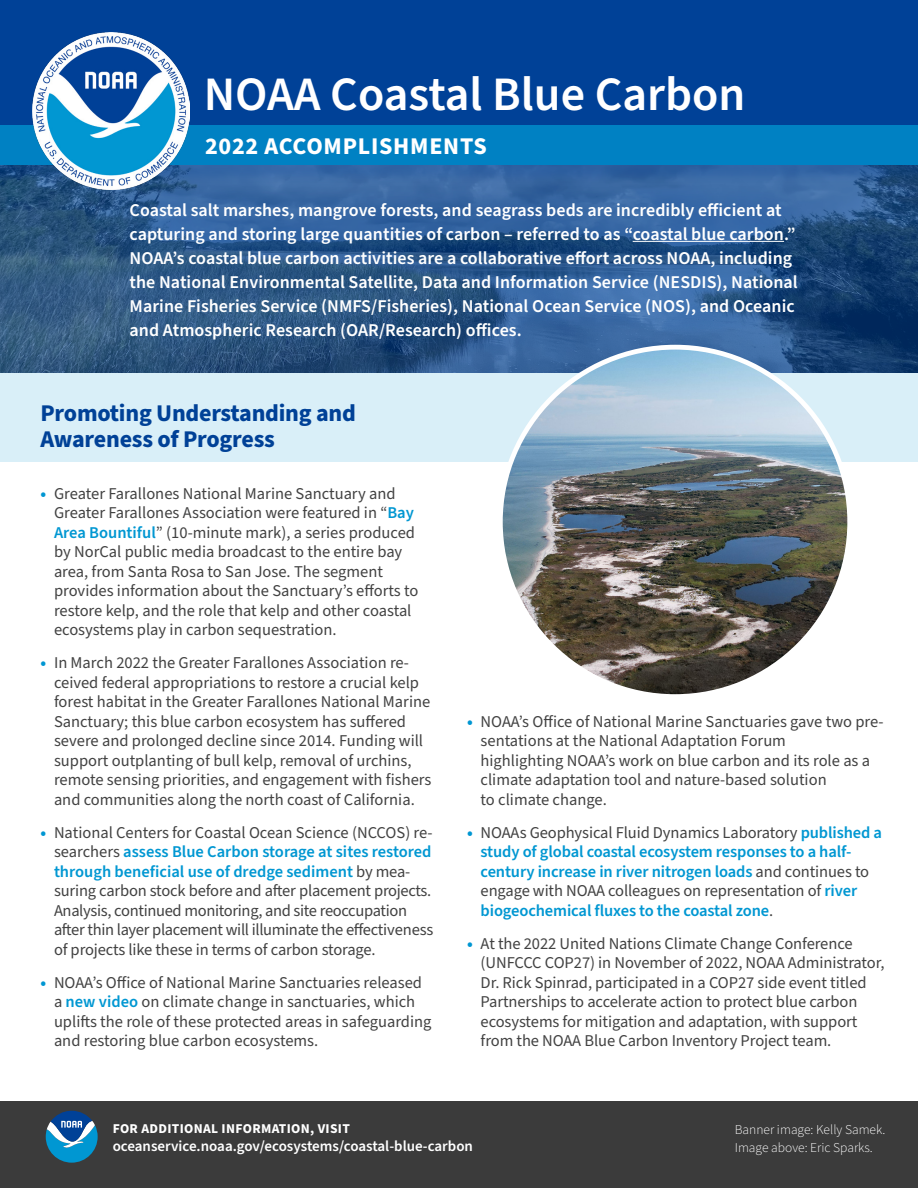
<style>
.page{position:relative;width:918px;height:1188px;background:#fff}
.page>*{position:absolute;margin:0;border:0;box-sizing:border-box;transform-origin:0 0}
.tagline{font:600 48px "Source Sans Pro";color:#fff}
.a_hed{font:700 24px "Source Sans Pro";letter-spacing:-.01em;color:#004197}
.tagline-2{font:700 24px "Source Sans Pro";letter-spacing:.03em;color:#fff}
.body_p_first{font:600 18px/24px "Source Sans Pro";letter-spacing:.005em;color:#fff}
.t1{font:16.5px/19.5px "Source Sans Pro";color:#424242}
.t2{font:16.5px/19.5px "Source Sans Pro";letter-spacing:-.02em;color:#424242}
.t3{font:600 16.5px/19.5px "Source Sans Pro";letter-spacing:-.005em;color:#0097d2}
.t4{font:600 15px "Source Sans Pro";color:#fff}
.source{font:300 13.5px/18px "Source Sans Pro";color:#fff}
.t5{font:700 13.5px "Source Sans Pro";letter-spacing:.025em;color:#fff}
.s1{font-weight:700;color:#0096d2}
.s2{font-weight:600;color:#0097d2}
.s3{font-weight:400;color:#424242}
</style>
<div class="page">
<div style="left:0;top:372px;width:918px;height:90px;background:#d9eff8"></div>
<div style="left:0;top:0;width:918px;height:372px;background:#004197"></div>
<img style="left:0;top:184px;width:918px;height:188px">
<div style="left:109px;top:182px;width:709px;height:177px;background:#004197;opacity:.75"></div>
<hr style="left:633px;top:241px;width:151px;height:1px;background:#fff">
<div style="left:0;top:128px;width:918px;height:56px;background:#004197;opacity:.32"></div>
<div style="left:0;top:125px;width:918px;height:40px;background:#0081c3"></div>
<img style="left:32px;top:32px;width:157px;height:157px">
<div style="left:0;top:1101px;width:918px;height:87px;background:#3b3b3b"></div>
<svg style="left:46px;top:1111px;width:52px;height:52px"></svg>
<img style="left:500px;top:347px;width:350px;height:350px;border-radius:175px">
<p class="tagline" style="left:204px;top:62px;width:543px">NOAA Coastal Blue Carbon</p>
<p class="tagline-2" style="left:205px;top:130px;width:283px">2022 ACCOMPLISHMENTS</p>
<p class="body_p_first" style="left:130px;top:199px;width:670px">Coastal salt marshes, mangrove forests, and seagrass beds are incredibly efficient at capturing and storing large quantities of carbon – referred to as “coastal blue carbon.” NOAA’s coastal blue carbon activities are a collaborative effort across NOAA, including the National Environmental Satellite, Data and Information Service (NESDIS), National Marine Fisheries Service (NMFS/Fisheries), National Ocean Service (NOS), and Oceanic and Atmospheric Research (OAR/Research) offices.</p>
<p class="a_hed" style="left:40px;top:396px;width:317px">Promoting Understanding and</p>
<p class="a_hed" style="left:40px;top:423px;width:236px">Awareness of Progress</p>
<p class="t1" style="left:54px;top:484px;width:366px;text-indent:-14px"><span class="s1">•</span> Greater Farallones National Marine Sanctuary and Greater Farallones Association were featured in “<span class="s2">Bay Area Bountiful</span>” (10-minute mark), a series produced by NorCal public media broadcast to the entire bay area, from Santa Rosa to San Jose. The segment provides information about the Sanctuary’s efforts to restore kelp, and the role that kelp and other coastal ecosystems play in carbon sequestration.</p>
<p class="t1" style="left:54px;top:654px;width:379px;text-indent:-14px"><span class="s1">•</span> In March 2022 the Greater Farallones Association re&shy;ceived federal appropriations to restore a crucial kelp forest habitat in the Greater Farallones National Marine Sanctuary; this blue carbon ecosystem has suffered severe and prolonged decline since 2014. Funding will support outplanting of bull kelp, removal of urchins, remote sensing priorities, and engagement with fishers and communities along the north coast of California.</p>
<p class="t2" style="left:54px;top:823px;width:381px;text-indent:-14px"><span class="s1">•</span> National Centers for Coastal Ocean Science (NCCOS) re&shy;searchers <span class="s2">assess Blue Carbon storage at sites restored through beneficial use of dredge sediment</span> by mea&shy;suring carbon stock before and after placement projects.<br>Analysis, continued monitoring, and site reoccupation after thin layer placement will illuminate the effectiveness of projects like these in terms of carbon storage.</p>
<p class="t1" style="left:54px;top:973px;width:379px;text-indent:-14px"><span class="s1">•</span> NOAA’s Office of National Marine Sanctuaries released a <span class="s2">new video</span> on climate change in sanctuaries, which uplifts the role of these protected areas in safeguarding and restoring blue carbon ecosystems.</p>
<p class="t1" style="left:481px;top:712px;width:405px;text-indent:-14px"><span class="s1">•</span> NOAA’s Office of National Marine Sanctuaries gave two pre&shy;sentations at the National Adaptation Forum<br>highlighting NOAA’s work on blue carbon and its role as a climate adaptation tool and nature-based solution<br>to climate change.</p>
<p class="t3" style="left:481px;top:823px;width:403px;text-indent:-14px"><span class="s1">•</span> <span class="s3">NOAAs Geophysical Fluid Dynamics Laboratory</span> published a study of global coastal ecosystem responses to a half&shy;century increase in river nitrogen loads <span class="s3">and continues to engage with NOAA colleagues on representation of</span> river biogeochemical fluxes to the coastal zone<span class="s3">.</span></p>
<p class="t1" style="left:481px;top:934px;width:406px;text-indent:-14px"><span class="s1">•</span> At the 2022 United Nations Climate Change Conference (UNFCCC COP27) in November of 2022, NOAA Administrator, Dr. Rick Spinrad, participated in a COP27 side event titled Partnerships to accelerate action to protect blue carbon ecosystems for mitigation and adaptation, with support from the NOAA Blue Carbon Inventory Project team.</p>
<p class="t5" style="left:113px;top:1120px;width:239px">FOR ADDITIONAL INFORMATION, VISIT</p>
<p class="t4" style="left:113px;top:1136px;width:362px">oceanservice.noaa.gov/ecosystems/coastal-blue-carbon</p>
<p class="source" style="left:735px;top:1121px;width:152px">Banner image: Kelly Samek.<br>Image above: Eric Sparks.</p>
</div>
